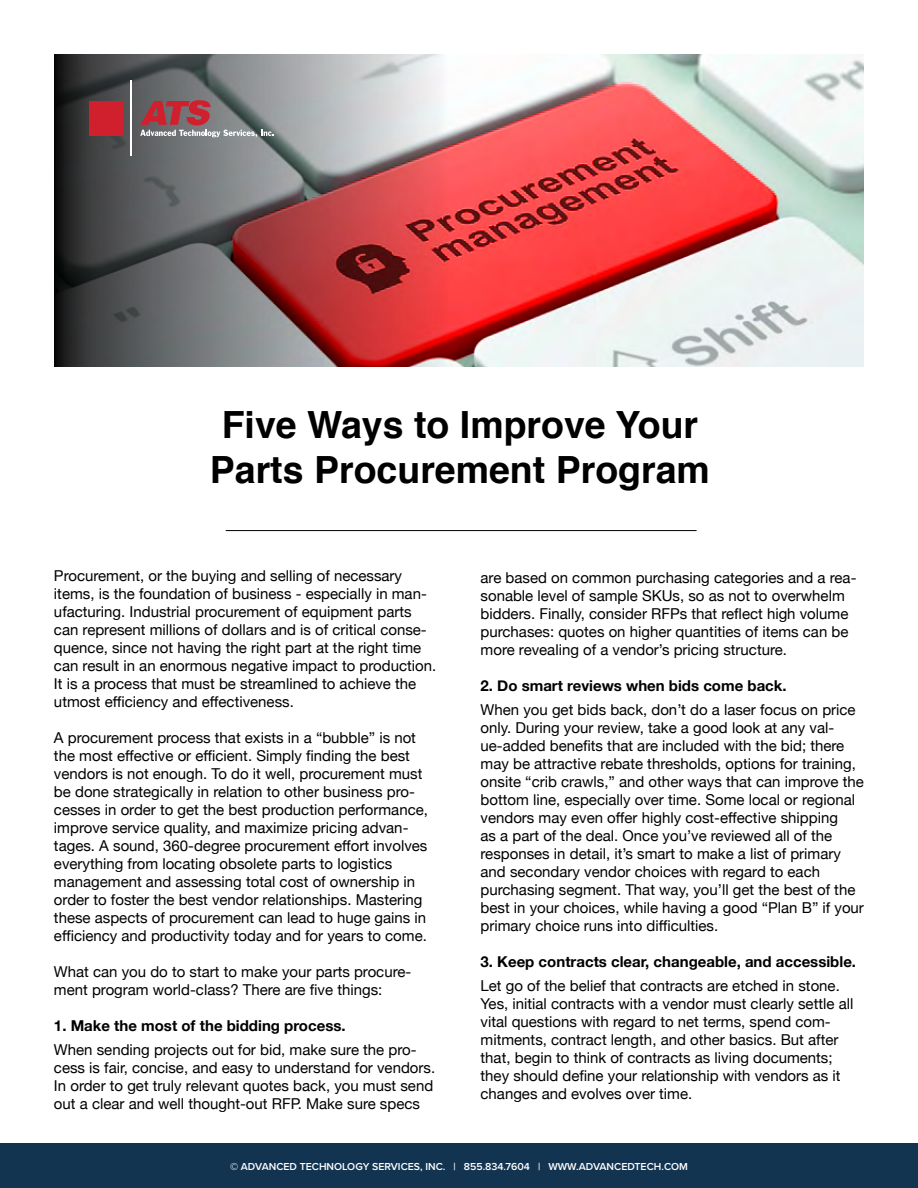
<style>
.page{position:relative;width:918px;height:1188px;background:#fff}
.page>*{position:absolute;margin:0;border:0;box-sizing:border-box;transform-origin:0 0}
.t1{font:700 37.5px/45px "Helvetica";color:#000;text-align:center}
.t2{font:15px/18px "Helvetica Neue";color:#000}
.t3{font:700 15px "Helvetica Neue";color:#000}
.t4{font:600 10.5px "Proxima Nova";color:#fff}
</style>
<div class="page">
<img style="left:459px;top:54px;width:405px;height:312px">
<svg style="left:54px;top:54px;width:405px;height:312px;background:#886364"></svg>
<svg style="left:140px;top:100px;width:134px;height:37px;background:#906f72"></svg>
<div style="left:89px;top:101px;width:35px;height:35px;background:#d0202e"></div>
<hr style="left:130px;top:80px;width:1px;height:76px;background:#fff">
<hr style="left:226px;top:530px;width:471px;height:1px;background:#000">
<div style="left:0;top:1143px;width:918px;height:45px;background:#133450"></div>
<h1 class="t1" style="left:210px;top:403px;width:502px">Five Ways to Improve Your<br>Parts Procurement Program</h1>
<p class="t2" style="left:54px;top:568px;width:384px">Procurement, or the buying and selling of necessary items, is the foundation of business - especially in man&shy;ufacturing. Industrial procurement of equipment parts can represent millions of dollars and is of critical conse&shy;quence, since not having the right part at the right time can result in an enormous negative impact to production.<br>It is a process that must be streamlined to achieve the utmost efficiency and effectiveness.</p>
<p class="t2" style="left:54px;top:730px;width:375px">A procurement process that exists in a “bubble” is not the most effective or efficient. Simply finding the best vendors is not enough. To do it well, procurement must be done strategically in relation to other business pro&shy;cesses in order to get the best production performance, improve service quality, and maximize pricing advan&shy;tages. A sound, 360-degree procurement effort involves everything from locating obsolete parts to logistics management and assessing total cost of ownership in order to foster the best vendor relationships. Mastering these aspects of procurement can lead to huge gains in efficiency and productivity today and for years to come.</p>
<p class="t2" style="left:54px;top:964px;width:359px">What can you do to start to make your parts procure&shy;ment program world-class? There are five things:</p>
<p class="t3" style="left:54px;top:1014px;width:293px">1. Make the most of the bidding process.</p>
<p class="t2" style="left:54px;top:1042px;width:383px">When sending projects out for bid, make sure the pro&shy;cess is fair, concise, and easy to understand for vendors.<br>In order to get truly relevant quotes back, you must send out a clear and well thought-out RFP. Make sure specs</p>
<p class="t2" style="left:481px;top:570px;width:377px">are based on common purchasing categories and a rea&shy;sonable level of sample SKUs, so as not to overwhelm bidders. Finally, consider RFPs that reflect high volume purchases: quotes on higher quantities of items can be more revealing of a vendor’s pricing structure.</p>
<p class="t3" style="left:481px;top:674px;width:308px">2. Do smart reviews when bids come back.</p>
<p class="t2" style="left:481px;top:702px;width:385px">When you get bids back, don’t do a laser focus on price only. During your review, take a good look at any val&shy;ue-added benefits that are included with the bid; there may be attractive rebate thresholds, options for training, onsite “crib crawls,” and other ways that can improve the bottom line, especially over time. Some local or regional vendors may even offer highly cost-effective shipping<br>as a part of the deal. Once you’ve reviewed all of the responses in detail, it’s smart to make a list of primary and secondary vendor choices with regard to each purchasing segment. That way, you’ll get the best of the best in your choices, while having a good “Plan B” if your primary choice runs into difficulties.</p>
<p class="t3" style="left:481px;top:950px;width:377px">3. Keep contracts clear, changeable, and accessible.</p>
<p class="t2" style="left:481px;top:978px;width:374px">Let go of the belief that contracts are etched in stone.<br>Yes, initial contracts with a vendor must clearly settle all vital questions with regard to net terms, spend com&shy;mitments, contract length, and other basics. But after that, begin to think of contracts as living documents; they should define your relationship with vendors as it changes and evolves over time.</p>
<p class="t4" style="left:230px;top:1158px;width:459px">© ADVANCED TECHNOLOGY SERVICES, INC. | 855.834.7604 | WWW.ADVANCEDTECH.COM</p>
</div>
